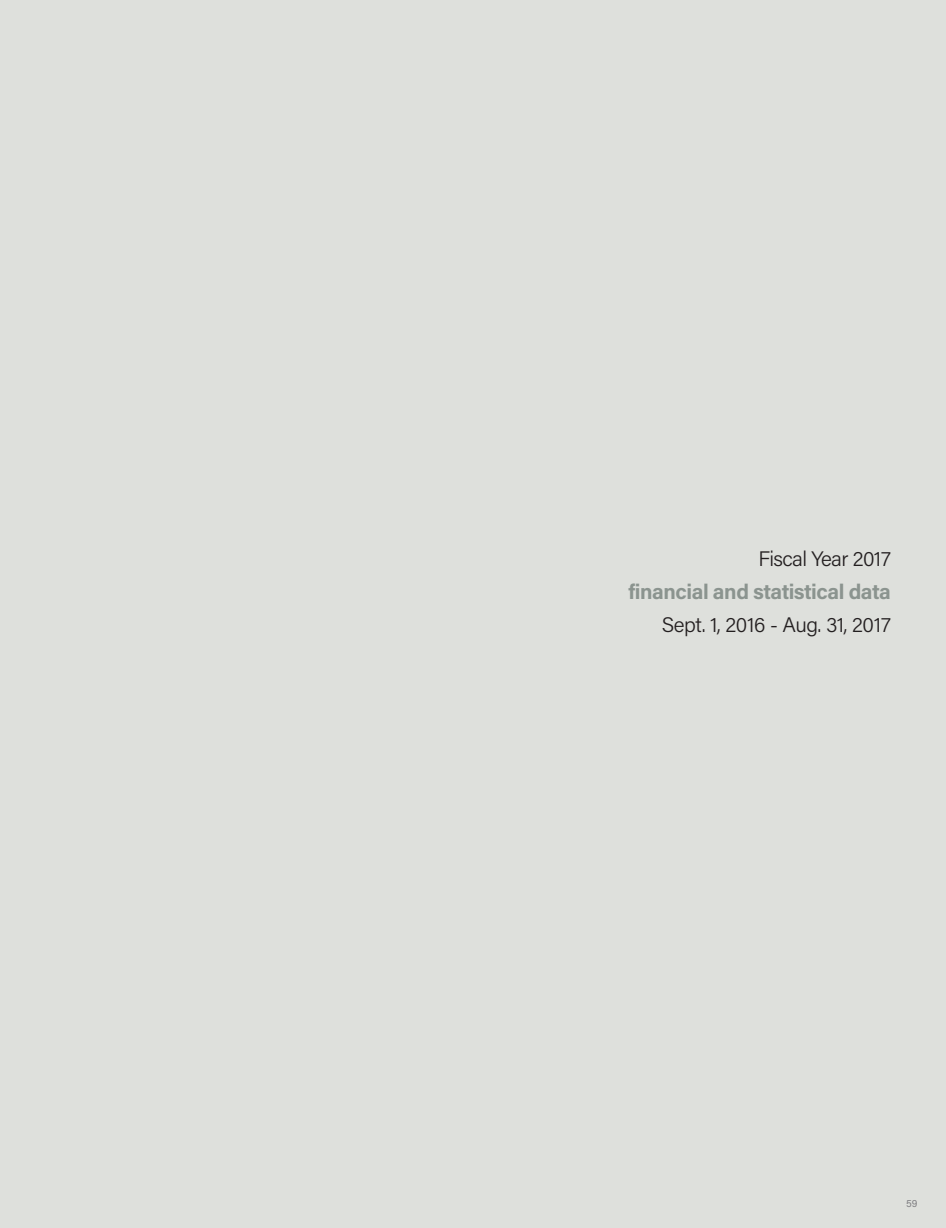
<style>
.page{position:relative;width:946px;height:1228px;background:#fff}
.page>*{position:absolute;margin:0;border:0;box-sizing:border-box;transform-origin:0 0}
.INTRO_HEADE{font:300 21px "Acumin Pro";letter-spacing:-.025em;color:#231f20}
.INTRO_HEADE-2{font:700 21px "Acumin Pro";letter-spacing:-.025em;color:#8b948f}
.t1{font:10.5px "Acumin Pro";color:#808083}
</style>
<div class="page">
<div style="left:0;top:0;width:945px;height:1227px;background:#dee0dc"></div>
<p class="INTRO_HEADE" style="left:758px;top:544px;width:134px">Fiscal Year 2017</p>
<p class="INTRO_HEADE-2" style="left:628px;top:577px;width:264px">financial and statistical data</p>
<p class="INTRO_HEADE" style="left:661px;top:610px;width:230px">Sept. 1, 2016 - Aug. 31, 2017</p>
<p class="t1" style="left:905px;top:1196px;width:13px">59</p>
</div>
